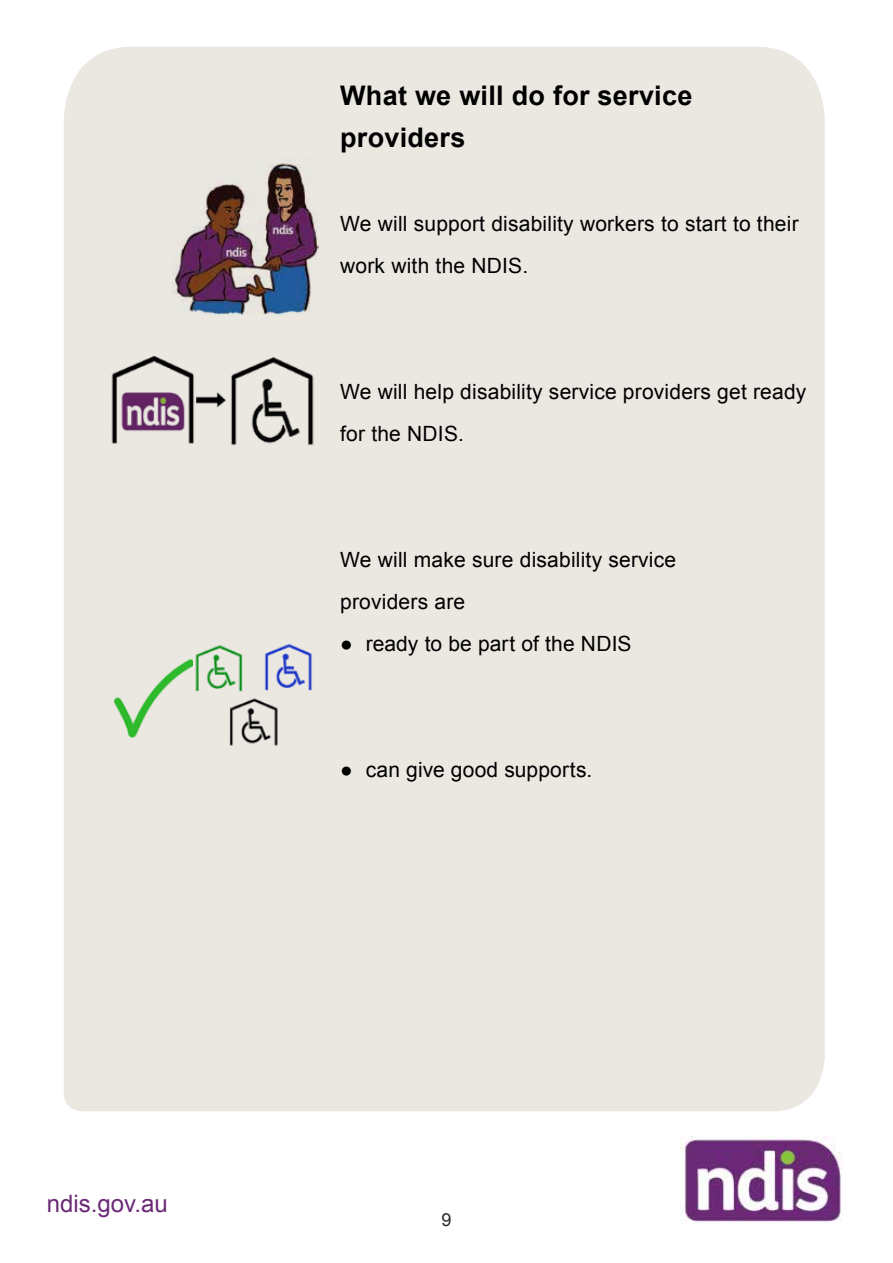
<style>
.page{position:relative;width:893px;height:1263px;background:#fff}
.page>*{position:absolute;margin:0;border:0;box-sizing:border-box;transform-origin:0 0}
.t1{font:700 27px/42px "Arial";letter-spacing:.01em;color:#000}
.t2{font:24px "Arial";color:#6b2976}
.t3{font:21px/42px "Arial";letter-spacing:.01em;color:#000}
.t4{font:18px "Arial";color:#292829}
</style>
<div class="page">
<img style="left:680px;top:1136px;width:162px;height:87px">
<div style="left:64px;top:47px;width:761px;height:1064px;background:#ebe8e2"></div>
<img style="left:173px;top:157px;width:146px;height:158px">
<img style="left:190px;top:640px;width:128px;height:112px">
<img style="left:85px;top:641px;width:107px;height:109px">
<img style="left:106px;top:347px;width:213px;height:102px">
<img style="left:196px;top:375px;width:34px;height:50px">
<p class="t2" style="left:47px;top:1188px;width:122px">ndis.gov.au</p>
<p class="t1" style="left:340px;top:75px;width:354px">What we will do for service providers</p>
<p class="t3" style="left:340px;top:203px;width:460px">We will support disability workers to start to their work with the NDIS.</p>
<p class="t3" style="left:340px;top:371px;width:468px">We will help disability service providers get ready for the NDIS.</p>
<p class="t3" style="left:340px;top:539px;width:338px">We will make sure disability service providers are</p>
<p class="t3" style="left:340px;top:623px;width:293px">● ready to be part of the NDIS</p>
<p class="t3" style="left:340px;top:749px;width:254px">● can give good supports.</p>
<p class="t4" style="left:441px;top:1208px;width:12px">9</p>
</div>
